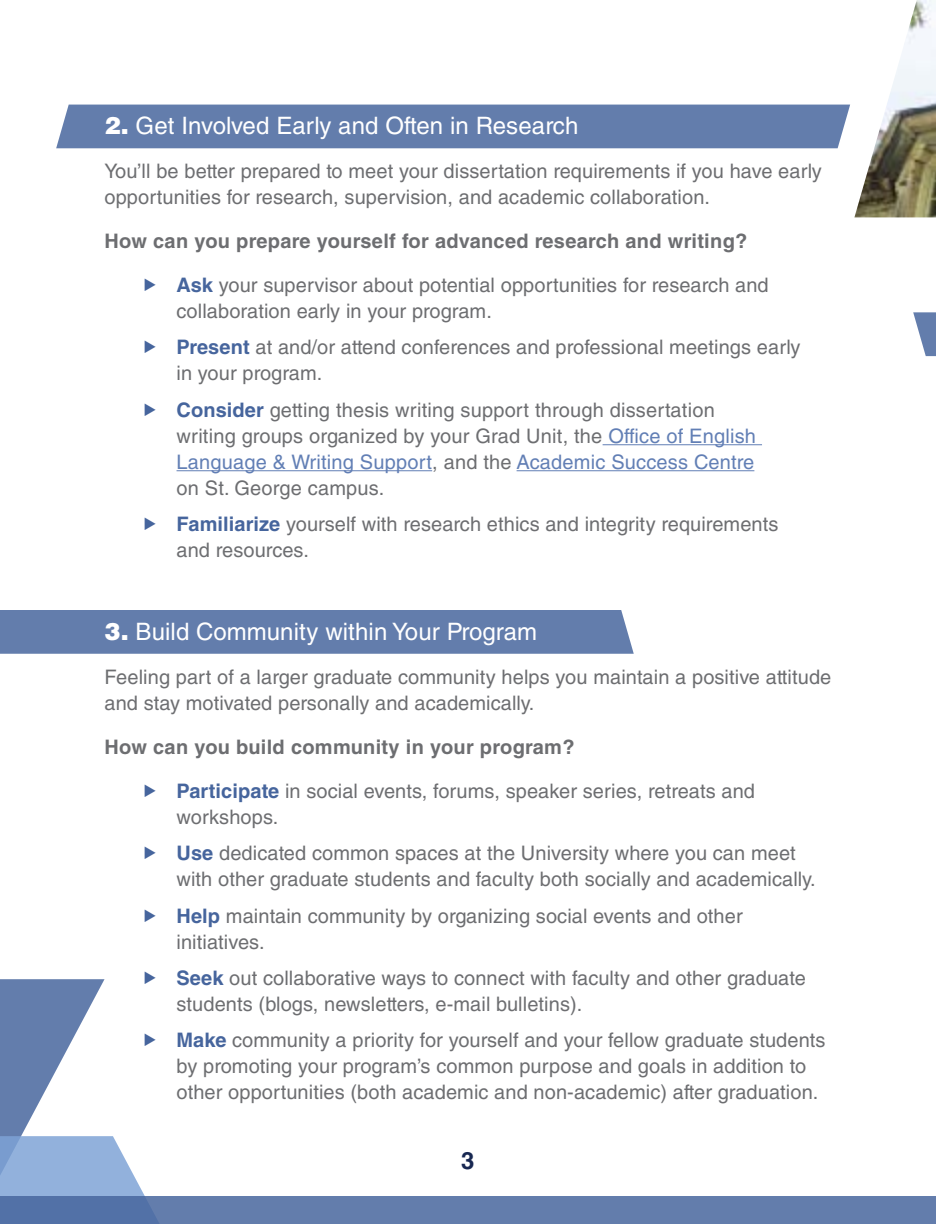
<style>
.page{position:relative;width:936px;height:1224px;background:#fff}
.page>*{position:absolute;margin:0;border:0;box-sizing:border-box;transform-origin:0 0}
.Sub-Sub_head{font:24px "Helvetica LT Std";letter-spacing:.005em;color:#fff}
.t1{font:700 24px "Helvetica LT Std";color:#182852}
.body_text_indentatio{font:20px/26px "Helvetica LT Std";letter-spacing:.005em;color:#6d6e71}
.Body_Text{font:20px/26px "Helvetica LT Std";letter-spacing:.005em;color:#6d6e71}
.Body_Text-2{font:700 20px "Helvetica LT Std";letter-spacing:.015em;color:#6d6e71}
.s1{font-weight:900}
.s2{font-weight:700;color:#46659d}
.s3{color:#627fb5}
</style>
<div class="page">
<img style="left:854px;top:0;width:82px;height:217px">
<div style="left:56px;top:105px;width:794px;height:43px;background:#637dac"></div>
<div style="left:0;top:610px;width:634px;height:44px;background:#637dac"></div>
<svg style="left:913px;top:312px;width:23px;height:44px"></svg>
<hr style="left:603px;top:444px;width:159px;height:1px;background:#627fb5">
<hr style="left:177px;top:470px;width:255px;height:1px;background:#627fb5">
<hr style="left:517px;top:470px;width:237px;height:1px;background:#627fb5">
<div style="left:0;top:1196px;width:936px;height:28px;background:#637dac"></div>
<svg style="left:0;top:979px;width:159px;height:245px"></svg>
<p class="Sub-Sub_head" style="left:105px;top:112px;width:475px"><span class="s1">2.</span> Get Involved Early and Often in Research</p>
<p class="Body_Text" style="left:105px;top:158px;width:719px">You’ll be better prepared to meet your dissertation requirements if you have early opportunities for research, supervision, and academic collaboration.</p>
<p class="Body_Text-2" style="left:105px;top:229px;width:644px">How can you prepare yourself for advanced research and writing?</p>
<p class="body_text_indentatio" style="left:177px;top:272px;width:594px"><span class="s2">Ask</span> your supervisor about potential opportunities for research and collaboration early in your program.</p>
<p class="body_text_indentatio" style="left:177px;top:334px;width:626px"><span class="s2">Present</span> at and/or attend conferences and professional meetings early in your program.</p>
<p class="body_text_indentatio" style="left:177px;top:397px;width:581px"><span class="s2">Consider</span> getting thesis writing support through dissertation writing groups organized by your Grad Unit, the <span class="s3">Office of English Language &amp; Writing Support</span>, and the <span class="s3">Academic Success Centre </span>on St. George campus.</p>
<p class="body_text_indentatio" style="left:177px;top:511px;width:603px"><span class="s2">Familiarize</span> yourself with research ethics and integrity requirements and resources.</p>
<p class="Sub-Sub_head" style="left:105px;top:617px;width:434px"><span class="s1">3.</span> Build Community within Your Program</p>
<p class="Body_Text" style="left:105px;top:664px;width:728px">Feeling part of a larger graduate community helps you maintain a positive attitude and stay motivated personally and academically.</p>
<p class="Body_Text-2" style="left:105px;top:734px;width:472px">How can you build community in your program?</p>
<p class="body_text_indentatio" style="left:177px;top:778px;width:580px"><span class="s2">Participate</span> in social events, forums, speaker series, retreats and workshops.</p>
<p class="body_text_indentatio" style="left:177px;top:840px;width:641px"><span class="s2">Use</span> dedicated common spaces at the University where you can meet with other graduate students and faculty both socially and academically.</p>
<p class="body_text_indentatio" style="left:177px;top:902px;width:568px"><span class="s2">Help</span> maintain community by organizing social events and other initiatives.</p>
<p class="body_text_indentatio" style="left:177px;top:965px;width:631px"><span class="s2">Seek</span> out collaborative ways to connect with faculty and other graduate students (blogs, newsletters, e-mail bulletins).</p>
<p class="body_text_indentatio" style="left:177px;top:1027px;width:651px"><span class="s2">Make</span> community a priority for yourself and your fellow graduate students by promoting your program’s common purpose and goals in addition to other opportunities (both academic and non-academic) after graduation.</p>
<p class="t1" style="left:461px;top:1146px;width:15px">3</p>
</div>
